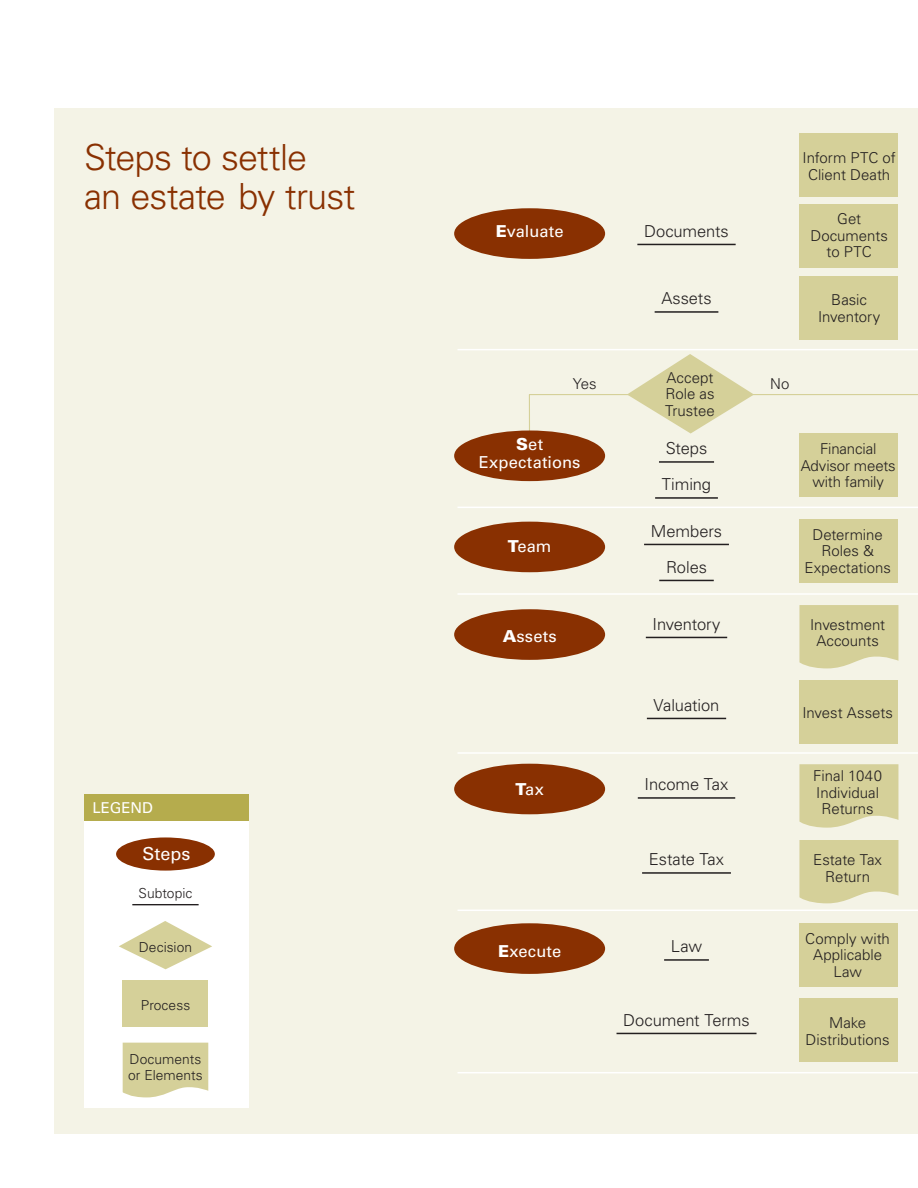
<style>
.page{position:relative;width:918px;height:1188px;background:#fff}
.page>*{position:absolute;margin:0;border:0;box-sizing:border-box;transform-origin:0 0}
.t1{font:300 36px/39px "Univers";letter-spacing:-.025em;color:#893001}
.t2{font:18px "Univers";color:#fff}
.t3{font:300 16.5px/36px "Univers";letter-spacing:-.005em;color:#231f20}
.t4{font:16.5px/18px "Univers";letter-spacing:.01em;color:#fff;text-align:center}
.t5{font:300 15px/16.5px "Univers";color:#231f20;text-align:center}
.t6{font:15px "Univers";letter-spacing:.005em;color:#fff}
.t7{font:300 13.8px/16.5px "Univers";letter-spacing:.005em;color:#231f20}
.s1{font-weight:900}
</style>
<div class="page">
<div style="left:54px;top:108px;width:864px;height:1025px;background:#f4f3e6"></div>
<hr style="left:529px;top:395px;width:1px;height:37px;background:#d5d099">
<hr style="left:732px;top:394px;width:186px;height:1px;background:#d5d099">
<svg style="left:799px;top:605px;width:99px;height:63px;background:#d7d39f"></svg>
<svg style="left:799px;top:764px;width:99px;height:64px;background:#d8d3a0"></svg>
<svg style="left:799px;top:840px;width:99px;height:63px;background:#d7d39f"></svg>
<div style="left:799px;top:134px;width:99px;height:63px;background:#d5d099"></div>
<div style="left:799px;top:205px;width:99px;height:63px;background:#d5d099"></div>
<div style="left:799px;top:276px;width:99px;height:63px;background:#d5d099"></div>
<div style="left:799px;top:680px;width:99px;height:63px;background:#d5d099"></div>
<div style="left:799px;top:923px;width:99px;height:64px;background:#d5d099"></div>
<div style="left:799px;top:998px;width:99px;height:64px;background:#d5d099"></div>
<div style="left:799px;top:520px;width:99px;height:63px;background:#d5d099"></div>
<hr style="left:637px;top:244px;width:99px;height:1px;background:#231f20">
<hr style="left:655px;top:311px;width:63px;height:2px;background:#231f20">
<hr style="left:659px;top:461px;width:55px;height:2px;background:#231f20">
<hr style="left:655px;top:497px;width:63px;height:2px;background:#231f20">
<hr style="left:644px;top:544px;width:85px;height:1px;background:#231f20">
<hr style="left:659px;top:580px;width:55px;height:1px;background:#231f20">
<hr style="left:646px;top:637px;width:81px;height:1px;background:#231f20">
<hr style="left:647px;top:718px;width:79px;height:1px;background:#231f20">
<hr style="left:638px;top:797px;width:97px;height:2px;background:#231f20">
<hr style="left:642px;top:872px;width:89px;height:2px;background:#231f20">
<hr style="left:664px;top:959px;width:45px;height:2px;background:#231f20">
<hr style="left:617px;top:1033px;width:140px;height:1px;background:#231f20">
<div style="left:454px;top:430px;width:151px;height:51px;background:#893001;border-radius:50%"></div>
<div style="left:454px;top:208px;width:151px;height:51px;background:#893001;border-radius:50%"></div>
<div style="left:454px;top:522px;width:151px;height:50px;background:#893001;border-radius:50%"></div>
<div style="left:454px;top:609px;width:151px;height:51px;background:#893001;border-radius:50%"></div>
<div style="left:454px;top:764px;width:151px;height:50px;background:#893001;border-radius:50%"></div>
<div style="left:454px;top:923px;width:151px;height:51px;background:#893001;border-radius:50%"></div>
<hr style="left:529px;top:394px;width:147px;height:1px;background:#d5d099">
<svg style="left:627px;top:354px;width:127px;height:79px"></svg>
<hr style="left:458px;top:349px;width:460px;height:1px;background:#fff">
<hr style="left:458px;top:507px;width:460px;height:1px;background:#fff">
<hr style="left:458px;top:593px;width:460px;height:2px;background:#fff">
<hr style="left:458px;top:752px;width:460px;height:2px;background:#fff">
<hr style="left:458px;top:910px;width:460px;height:1px;background:#fff">
<hr style="left:458px;top:1072px;width:460px;height:1px;background:#fff">
<div style="left:84px;top:801px;width:164px;height:307px;background:#fff"></div>
<div style="left:84px;top:794px;width:164px;height:27px;background:#b5ac4d"></div>
<div style="left:123px;top:980px;width:85px;height:47px;background:#d5d099"></div>
<svg style="left:119px;top:921px;width:93px;height:48px"></svg>
<div style="left:116px;top:837px;width:99px;height:34px;background:#893001;border-radius:50%"></div>
<hr style="left:132px;top:904px;width:67px;height:1px;background:#231f20">
<svg style="left:123px;top:1043px;width:85px;height:54px;background:#d8d3a1"></svg>
<div style="left:799px;top:434px;width:99px;height:63px;background:#d5d099"></div>
<h1 class="t1" style="left:84px;top:138px;width:273px">Steps to settle<br>an estate by trust</h1>
<p class="t6" style="left:92px;top:799px;width:62px">LEGEND</p>
<p class="t2" style="left:142px;top:843px;width:49px">Steps</p>
<p class="t7" style="left:139px;top:885px;width:55px">Subtopic</p>
<p class="t7" style="left:139px;top:938px;width:55px">Decision</p>
<p class="t7" style="left:141px;top:996px;width:51px">Process</p>
<p class="t7" style="left:128px;top:1050px;width:76px">Documents or Elements</p>
<p class="t4" style="left:496px;top:222px;width:69px"><span class="s1">E</span>valuate</p>
<p class="t3" style="left:644px;top:213px;width:86px">Documents</p>
<p class="t3" style="left:661px;top:281px;width:52px">Assets</p>
<p class="t5" style="left:803px;top:150px;width:95px">Inform PTC of<br>Client Death</p>
<p class="t5" style="left:810px;top:211px;width:79px">Get<br>Documents to PTC</p>
<p class="t5" style="left:818px;top:292px;width:64px">Basic<br>Inventory</p>
<p class="t5" style="left:573px;top:375px;width:25px">Yes</p>
<p class="t5" style="left:665px;top:369px;width:51px;text-align:justify">Accept Role as Trustee</p>
<p class="t5" style="left:770px;top:375px;width:21px">No</p>
<p class="t4" style="left:479px;top:435px;width:103px"><span class="s1">S</span>et<br>Expectations</p>
<p class="t4" style="left:508px;top:537px;width:45px"><span class="s1">T</span>eam</p>
<p class="t3" style="left:662px;top:431px;width:51px">Steps<br>Timing</p>
<p class="t3" style="left:651px;top:513px;width:73px;text-align:center">Members<br>Roles</p>
<p class="t5" style="left:801px;top:441px;width:97px">Financial<br>Advisor meets with family</p>
<p class="t5" style="left:804px;top:526px;width:88px">Determine<br>Roles &amp;<br>Expectations</p>
<p class="t4" style="left:503px;top:627px;width:56px"><span class="s1">A</span>ssets</p>
<p class="t3" style="left:653px;top:606px;width:69px">Inventory</p>
<p class="t5" style="left:810px;top:616px;width:77px">Investment<br>Accounts</p>
<p class="t3" style="left:654px;top:687px;width:67px">Valuation</p>
<p class="t5" style="left:802px;top:704px;width:92px">Invest Assets</p>
<p class="t4" style="left:516px;top:780px;width:30px"><span class="s1">T</span>ax</p>
<p class="t3" style="left:645px;top:767px;width:85px">Income Tax</p>
<p class="t3" style="left:649px;top:842px;width:77px">Estate Tax</p>
<p class="t5" style="left:813px;top:768px;width:70px">Final 1040<br>Individual<br>Returns</p>
<p class="t5" style="left:813px;top:852px;width:70px">Estate Tax<br>Return</p>
<p class="t4" style="left:498px;top:942px;width:65px"><span class="s1">E</span>xecute</p>
<p class="t3" style="left:671px;top:929px;width:33px">Law</p>
<p class="t5" style="left:805px;top:930px;width:86px">Comply with<br>Applicable<br>Law</p>
<p class="t3" style="left:623px;top:1002px;width:128px">Document Terms</p>
<p class="t5" style="left:806px;top:1014px;width:86px">Make<br>Distributions</p>
</div>
